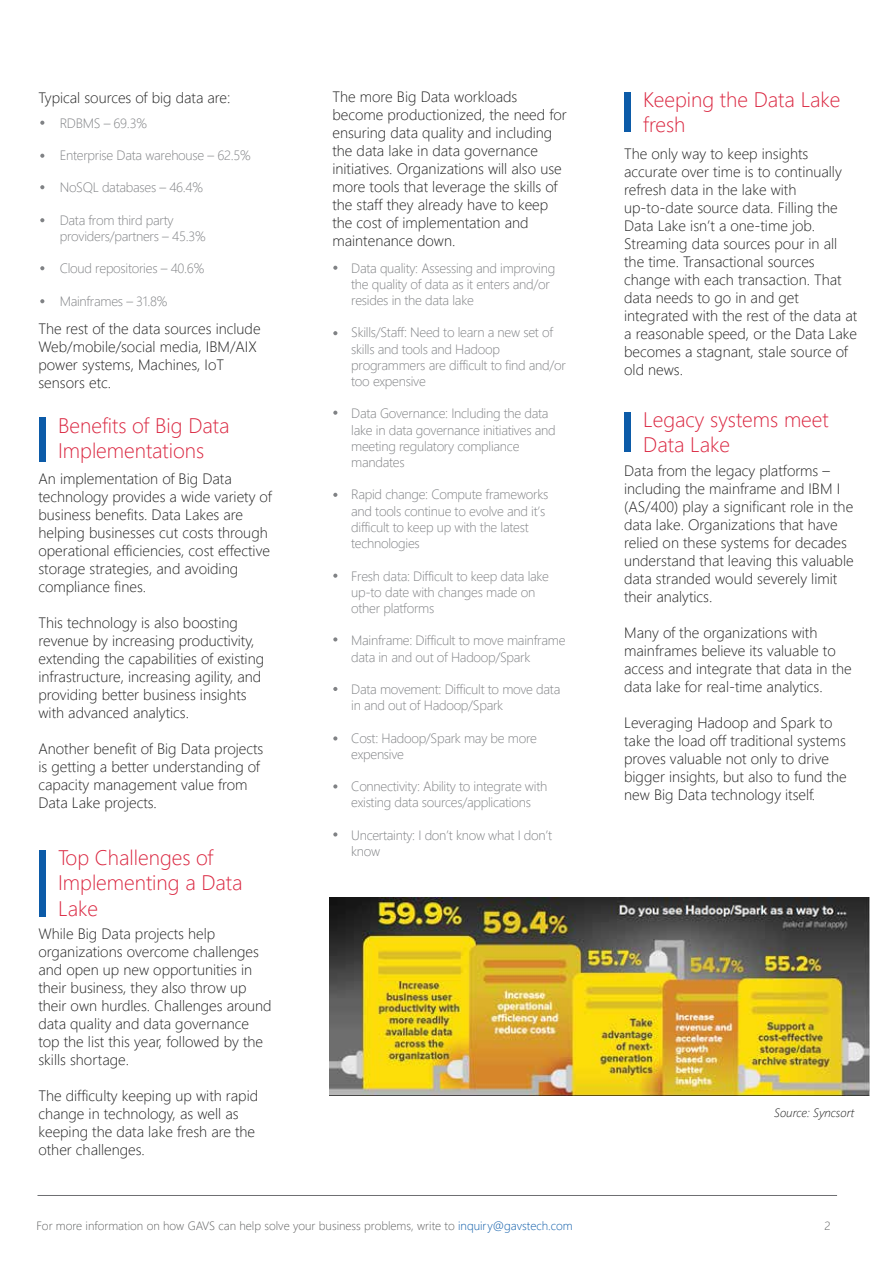
<style>
.page{position:relative;width:893px;height:1263px;background:#fff}
.page>*{position:absolute;margin:0;border:0;box-sizing:border-box;transform-origin:0 0}
.t1{font:300 21px/25.2px "Segoe UI";color:#da253f}
.t2{font:300 15px/18px "Segoe UI";color:#202020}
.t3{font:300 13.5px/16.2px "Segoe UI";letter-spacing:-.02em;color:#808285}
.t4{font:300 12px "Segoe UI";color:#606161}
.t5{font:italic 300 12px "Segoe UI";color:#202020}
.s1{color:#0c5ba8}
</style>
<div class="page">
<hr style="left:38px;top:1195px;width:799px;height:1px;background:#6d6e71">
<div style="left:624px;top:92px;width:6px;height:40px;background:#0c5ba8"></div>
<div style="left:624px;top:412px;width:6px;height:40px;background:#0c5ba8"></div>
<div style="left:39px;top:418px;width:6px;height:44px;background:#0c5ba8"></div>
<div style="left:39px;top:850px;width:6px;height:67px;background:#0c5ba8"></div>
<svg style="left:40px;top:121px;width:4px;height:4px"></svg>
<svg style="left:40px;top:154px;width:4px;height:4px"></svg>
<svg style="left:40px;top:185px;width:4px;height:4px"></svg>
<svg style="left:40px;top:218px;width:4px;height:4px"></svg>
<svg style="left:40px;top:266px;width:4px;height:4px"></svg>
<svg style="left:40px;top:299px;width:4px;height:4px"></svg>
<svg style="left:333px;top:266px;width:4px;height:4px"></svg>
<svg style="left:333px;top:331px;width:4px;height:4px"></svg>
<svg style="left:333px;top:411px;width:4px;height:4px"></svg>
<svg style="left:333px;top:493px;width:4px;height:4px"></svg>
<svg style="left:333px;top:637px;width:4px;height:4px"></svg>
<svg style="left:333px;top:687px;width:4px;height:4px"></svg>
<svg style="left:333px;top:736px;width:4px;height:4px"></svg>
<svg style="left:333px;top:784px;width:4px;height:4px"></svg>
<svg style="left:333px;top:832px;width:4px;height:4px"></svg>
<svg style="left:333px;top:574px;width:4px;height:4px"></svg>
<img style="left:330px;top:898px;width:539px;height:197px">
<p class="t2" style="left:38px;top:87px;width:194px">Typical sources of big data are:</p>
<p class="t3" style="left:60px;top:113px;width:89px">RDBMS – 69.3%</p>
<p class="t3" style="left:60px;top:146px;width:193px">Enterprise Data warehouse – 62.5%</p>
<p class="t3" style="left:60px;top:178px;width:145px">NoSQL databases – 46.4%</p>
<p class="t3" style="left:60px;top:211px;width:147px">Data from third party providers/partners – 45.3%</p>
<p class="t3" style="left:60px;top:259px;width:146px">Cloud repositories – 40.6%</p>
<p class="t3" style="left:60px;top:292px;width:109px">Mainframes – 31.8%</p>
<p class="t2" style="left:38px;top:318px;width:224px">The rest of the data sources include<br>Web/mobile/social media, IBM/AIX power systems, Machines, IoT sensors etc.</p>
<h1 class="t1" style="left:58px;top:410px;width:173px">Benefits of Big Data<br>Implementations</h1>
<p class="t2" style="left:38px;top:468px;width:235px">An implementation of Big Data technology provides a wide variety of business benefits. Data Lakes are helping businesses cut costs through operational efficiencies, cost effective storage strategies, and avoiding compliance fines.</p>
<p class="t2" style="left:38px;top:612px;width:227px">This technology is also boosting revenue by increasing productivity, extending the capabilities of existing infrastructure, increasing agility, and providing better business insights with advanced analytics.</p>
<p class="t2" style="left:38px;top:738px;width:226px">Another benefit of Big Data projects is getting a better understanding of capacity management value from<br>Data Lake projects.</p>
<h1 class="t1" style="left:58px;top:843px;width:186px">Top Challenges of<br>Implementing a Data<br>Lake</h1>
<p class="t2" style="left:38px;top:923px;width:235px">While Big Data projects help organizations overcome challenges and open up new opportunities in their business, they also throw up their own hurdles. Challenges around data quality and data governance top the list this year, followed by the skills shortage.</p>
<p class="t2" style="left:38px;top:1085px;width:221px">The difficulty keeping up with rapid change in technology, as well as keeping the data lake fresh are the other challenges.</p>
<p class="t2" style="left:332px;top:86px;width:236px">The more Big Data workloads become productionized, the need for ensuring data quality and including the data lake in data governance initiatives. Organizations will also use more tools that leverage the skills of the staff they already have to keep the cost of implementation and maintenance down.</p>
<p class="t3" style="left:351px;top:258px;width:206px">Data quality: Assessing and improving the quality of data as it enters and/or resides in the data lake</p>
<p class="t3" style="left:351px;top:323px;width:216px">Skills/Staff: Need to learn a new set of skills and tools and Hadoop programmers are difficult to find and/or too expensive</p>
<p class="t3" style="left:351px;top:404px;width:206px">Data Governance: Including the data lake in data governance initiatives and meeting regulatory compliance mandates</p>
<p class="t3" style="left:351px;top:485px;width:199px">Rapid change: Compute frameworks and tools continue to evolve and it’s difficult to keep up with the latest technologies</p>
<p class="t3" style="left:351px;top:566px;width:199px">Fresh data: Difficult to keep data lake up-to date with changes made on other platforms</p>
<p class="t3" style="left:351px;top:631px;width:216px">Mainframe: Difficult to move mainframe data in and out of Hadoop/Spark</p>
<p class="t3" style="left:351px;top:680px;width:211px">Data movement: Difficult to move data in and out of Hadoop/Spark</p>
<p class="t3" style="left:351px;top:728px;width:187px">Cost: Hadoop/Spark may be more expensive</p>
<p class="t3" style="left:351px;top:777px;width:198px">Connectivity: Ability to integrate with existing data sources/applications</p>
<p class="t3" style="left:351px;top:825px;width:202px">Uncertainty: I don’t know what I don’t know</p>
<h1 class="t1" style="left:643px;top:85px;width:199px">Keeping the Data Lake fresh</h1>
<p class="t2" style="left:624px;top:143px;width:235px">The only way to keep insights accurate over time is to continually refresh data in the lake with up-to-date source data. Filling the<br>Data Lake isn’t a one-time job.<br>Streaming data sources pour in all the time. Transactional sources change with each transaction. That data needs to go in and get integrated with the rest of the data at a reasonable speed, or the Data Lake becomes a stagnant, stale source of old news.</p>
<h1 class="t1" style="left:643px;top:404px;width:187px">Legacy systems meet<br>Data Lake</h1>
<p class="t2" style="left:624px;top:460px;width:231px">Data from the legacy platforms – including the mainframe and IBM I (AS/400) play a significant role in the data lake. Organizations that have relied on these systems for decades understand that leaving this valuable data stranded would severely limit their analytics.</p>
<p class="t2" style="left:624px;top:622px;width:229px">Many of the organizations with mainframes believe its valuable to access and integrate that data in the data lake for real-time analytics.</p>
<p class="t2" style="left:624px;top:712px;width:224px">Leveraging Hadoop and Spark to take the load off traditional systems proves valuable not only to drive bigger insights, but also to fund the new Big Data technology itself.</p>
<p class="t5" style="left:774px;top:1103px;width:82px">Source: Syncsort</p>
<p class="t4" style="left:36px;top:1214px;width:538px">For more information on how GAVS can help solve your business problems, write to <span class="s1">inquiry@gavstech.com</span></p>
<p class="t4" style="left:824px;top:1214px;width:8px">2</p>
</div>
